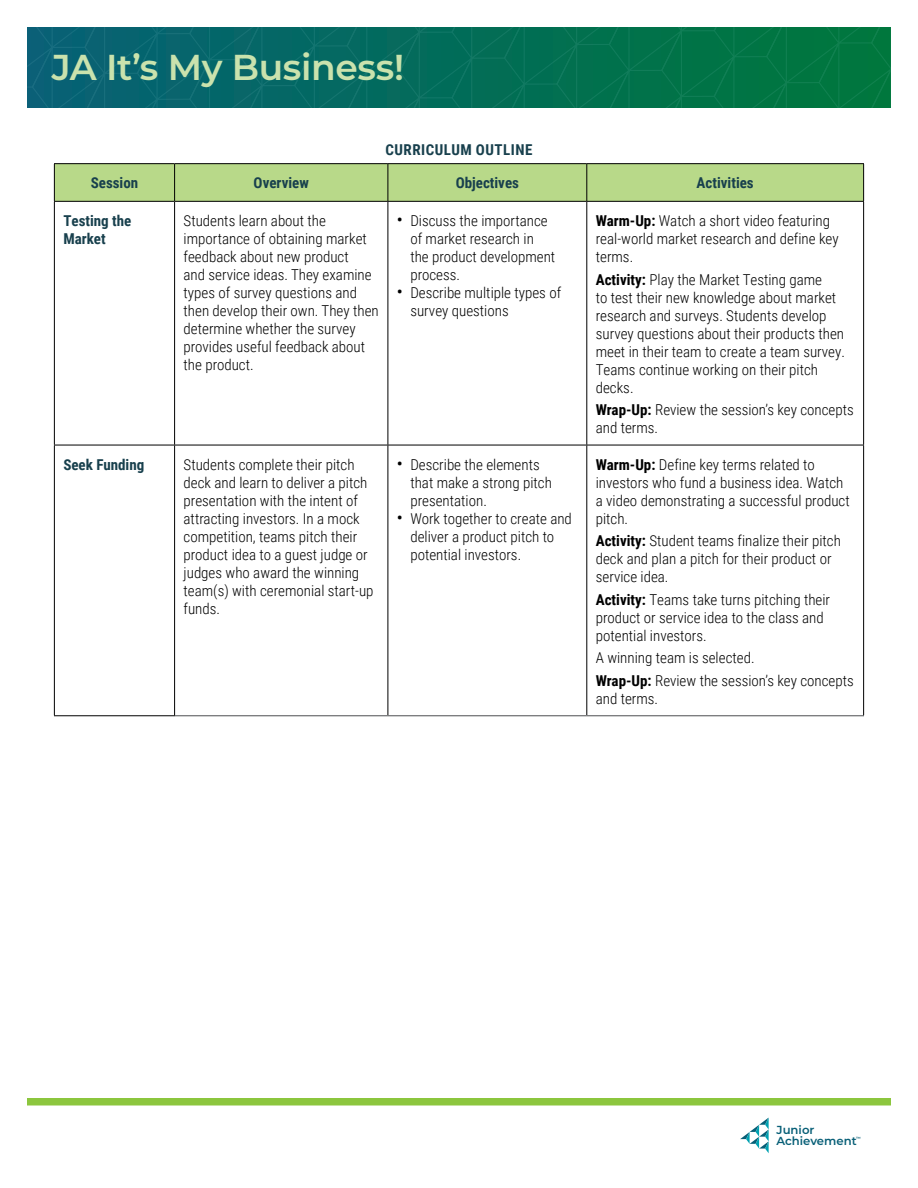
<style>
.page{position:relative;width:918px;height:1188px;background:#fff}
.page>*{position:absolute;margin:0;border:0;box-sizing:border-box;transform-origin:0 0}
.t1{font:600 36px "Montserrat";letter-spacing:-.01em;color:#cae2ad}
.table_body{font:300 15px/18px "Roboto Condensed";color:#000}
.table_col_head{font:700 15px "Roboto Condensed";color:#18404d}
.table_col_head_fl_left{font:700 15px/18px "Roboto Condensed";color:#18404d}
.table_title{font:700 15px "Roboto Condensed";letter-spacing:.035em;color:#18404d}
.t2{font:600 11.7px/11.7px "Montserrat";color:#085f77}
.t3{font:600 4.5px "Montserrat";color:#085f77}
.s1{font-weight:400;font-size:18px}
.s2{font-weight:700}
</style>
<div class="page">
<svg style="left:740px;top:1118px;width:29px;height:35px"></svg>
<svg style="left:27px;top:27px;width:864px;height:81px;background:#046d59"></svg>
<div style="left:27px;top:1098px;width:864px;height:8px;background:#8cc63e"></div>
<div style="left:55px;top:164px;width:808px;height:37px;background:#b8d989"></div>
<hr style="left:54px;top:202px;width:1px;height:243px;background:#000">
<hr style="left:174px;top:202px;width:1px;height:243px;background:#000">
<hr style="left:388px;top:202px;width:1px;height:243px;background:#000">
<hr style="left:586px;top:202px;width:1px;height:243px;background:#000">
<hr style="left:54px;top:445px;width:1px;height:270px;background:#000">
<hr style="left:174px;top:445px;width:1px;height:270px;background:#000">
<hr style="left:388px;top:445px;width:1px;height:270px;background:#000">
<hr style="left:586px;top:445px;width:1px;height:270px;background:#000">
<hr style="left:175px;top:715px;width:213px;height:1px;background:#57595b">
<hr style="left:388px;top:715px;width:199px;height:1px;background:#57595b">
<hr style="left:587px;top:715px;width:277px;height:1px;background:#57595b">
<hr style="left:587px;top:445px;width:277px;height:1px;background:#000">
<hr style="left:175px;top:445px;width:213px;height:1px;background:#000">
<hr style="left:388px;top:445px;width:199px;height:1px;background:#000">
<hr style="left:54px;top:445px;width:121px;height:1px;background:#000">
<hr style="left:54px;top:715px;width:121px;height:1px;background:#000">
<hr style="left:863px;top:202px;width:1px;height:243px;background:#000">
<hr style="left:863px;top:445px;width:1px;height:270px;background:#000">
<hr style="left:54px;top:201px;width:121px;height:1px;background:#000">
<hr style="left:175px;top:201px;width:213px;height:1px;background:#000">
<hr style="left:388px;top:201px;width:199px;height:1px;background:#000">
<hr style="left:587px;top:201px;width:277px;height:1px;background:#000">
<hr style="left:54px;top:163px;width:121px;height:1px;background:#000">
<hr style="left:175px;top:163px;width:213px;height:1px;background:#000">
<hr style="left:388px;top:163px;width:199px;height:1px;background:#000">
<hr style="left:587px;top:163px;width:277px;height:1px;background:#000">
<hr style="left:54px;top:164px;width:1px;height:37px;background:#000">
<hr style="left:174px;top:164px;width:1px;height:37px;background:#000">
<hr style="left:388px;top:164px;width:1px;height:37px;background:#000">
<hr style="left:586px;top:164px;width:1px;height:37px;background:#000">
<hr style="left:863px;top:164px;width:1px;height:37px;background:#000">
<h1 class="t1" style="left:52px;top:42px;width:354px">JA It’s My Business!</h1>
<p class="table_title" style="left:385px;top:139px;width:149px">CURRICULUM OUTLINE</p>
<p class="table_col_head" style="left:91px;top:172px;width:49px">Session</p>
<p class="table_col_head" style="left:254px;top:172px;width:57px">Overview</p>
<p class="table_col_head" style="left:456px;top:172px;width:65px">Objectives</p>
<p class="table_col_head" style="left:697px;top:172px;width:59px">Activities</p>
<p class="table_col_head_fl_left" style="left:63px;top:211px;width:70px">Testing the<br>Market</p>
<p class="table_body" style="left:184px;top:211px;width:197px">Students learn about the importance of obtaining market feedback about new product<br>and service ideas. They examine types of survey questions and then develop their own. They then determine whether the survey provides useful feedback about the product.</p>
<p class="table_body" style="left:410px;top:211px;width:146px;text-indent:-14px"><span class="s1">•</span> Discuss the importance of market research in the product development process.</p>
<p class="table_body" style="left:596px;top:211px;width:244px"><span class="s2">Warm-Up:</span> Watch a short video featuring real-world market research and define key terms.</p>
<p class="table_body" style="left:596px;top:270px;width:251px"><span class="s2">Activity:</span> Play the Market Testing game<br>to test their new knowledge about market research and surveys. Students develop survey questions about their products then meet in their team to create a team survey.<br>Teams continue working on their pitch decks.</p>
<p class="table_body" style="left:596px;top:400px;width:260px"><span class="s2">Wrap-Up:</span> Review the session’s key concepts and terms.</p>
<p class="table_body" style="left:410px;top:283px;width:152px;text-indent:-14px"><span class="s1">•</span> Describe multiple types of survey questions</p>
<p class="table_col_head_fl_left" style="left:63px;top:455px;width:82px">Seek Funding</p>
<p class="table_body" style="left:184px;top:455px;width:192px">Students complete their pitch deck and learn to deliver a pitch presentation with the intent of attracting investors. In a mock competition, teams pitch their product idea to a guest judge or judges who award the winning team(s) with ceremonial start-up funds.</p>
<p class="table_body" style="left:410px;top:455px;width:143px;text-indent:-14px"><span class="s1">•</span> Describe the elements that make a strong pitch presentation.</p>
<p class="table_body" style="left:410px;top:509px;width:163px;text-indent:-14px"><span class="s1">•</span> Work together to create and deliver a product pitch to potential investors.</p>
<p class="table_body" style="left:596px;top:455px;width:255px"><span class="s2">Warm-Up:</span> Define key terms related to investors who fund a business idea. Watch a video demonstrating a successful product pitch.</p>
<p class="table_body" style="left:596px;top:531px;width:247px"><span class="s2">Activity:</span> Student teams finalize their pitch deck and plan a pitch for their product or service idea.</p>
<p class="table_body" style="left:596px;top:590px;width:236px"><span class="s2">Activity:</span> Teams take turns pitching their product or service idea to the class and potential investors.</p>
<p class="table_body" style="left:596px;top:648px;width:160px">A winning team is selected.</p>
<p class="table_body" style="left:596px;top:671px;width:260px"><span class="s2">Wrap-Up:</span> Review the session’s key concepts and terms.</p>
<p class="t2" style="left:777px;top:1123px;width:82px">Junior<br>Achievement</p>
<p class="t3" style="left:856px;top:1135px;width:6px">™</p>
</div>
